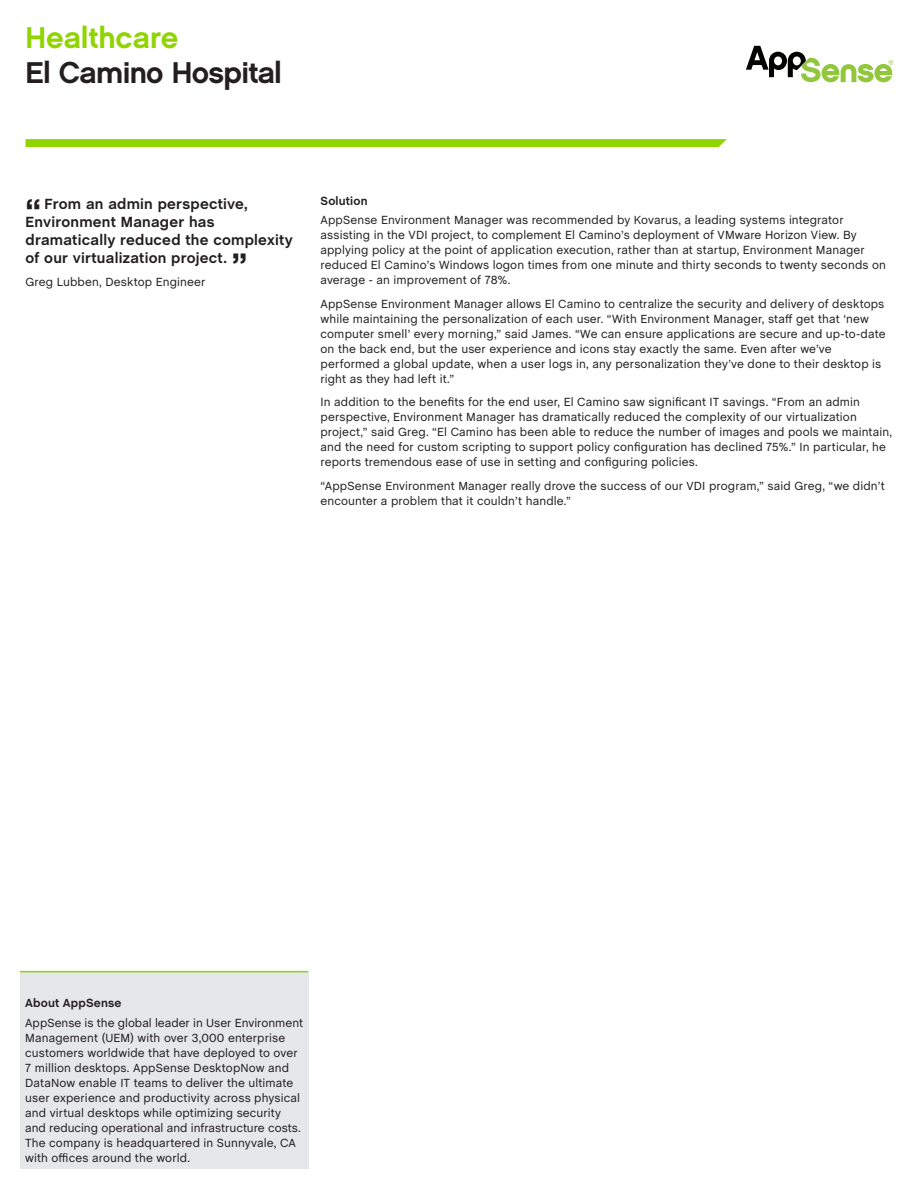
<style>
.page{position:relative;width:919px;height:1187px;background:#fff}
.page>*{position:absolute;margin:0;border:0;box-sizing:border-box;transform-origin:0 0}
.Body_Copy{font:700 36px "Chalet";color:#231f20}
.Document_Title{font:30px "Chalet New York Nineteen Sixty";letter-spacing:-.02em;color:#231f20}
.Document_Title-2{font:30px "Chalet New York Nineteen Sixty";letter-spacing:-.005em;color:#90d400}
.Body_Copy-2{font:700 15px/18px "Chalet";letter-spacing:.015em;color:#231f20}
.Body_Copy-3{font:12px/15px "Chalet";letter-spacing:.01em;color:#231f20}
.Heading_2{font:12px/15px "Chalet";letter-spacing:.01em;color:#231f20}
.Heading_2-2{font:700 12px "Chalet";letter-spacing:.015em;color:#231f20}
.Body_Copy-4{font:700 12px "Chalet";letter-spacing:.015em;color:#231f20}
</style>
<div class="page">
<svg style="left:746px;top:46px;width:147px;height:36px"></svg>
<svg style="left:26px;top:139px;width:700px;height:8px;background:#92d404"></svg>
<div style="left:20px;top:972px;width:288px;height:196px;background:#e6e7e9"></div>
<hr style="left:20px;top:970px;width:288px;height:2px;background:#90d400">
<p class="Document_Title-2" style="left:26px;top:19px;width:154px">Healthcare</p>
<p class="Document_Title" style="left:26px;top:53px;width:258px">El Camino Hospital</p>
<p class="Body_Copy-2" style="left:26px;top:195px;width:269px;text-indent:19px">From an admin perspective,<br>Environment Manager has dramatically reduced the complexity of our virtualization project.</p>
<p class="Body_Copy" style="left:26px;top:190px;width:17px">“</p>
<p class="Body_Copy" style="left:232px;top:244px;width:17px">”</p>
<p class="Body_Copy-3" style="left:26px;top:275px;width:181px">Greg Lubben, Desktop Engineer</p>
<p class="Body_Copy-4" style="left:320px;top:194px;width:49px">Solution</p>
<p class="Body_Copy-3" style="left:320px;top:213px;width:567px">AppSense Environment Manager was recommended by Kovarus, a leading systems integrator assisting in the VDI project, to complement El Camino’s deployment of VMware Horizon View. By applying policy at the point of application execution, rather than at startup, Environment Manager reduced El Camino’s Windows logon times from one minute and thirty seconds to twenty seconds on average - an improvement of 78%.</p>
<p class="Body_Copy-3" style="left:320px;top:296px;width:566px">AppSense Environment Manager allows El Camino to centralize the security and delivery of desktops while maintaining the personalization of each user. “With Environment Manager, staff get that ‘new computer smell’ every morning,” said James. “We can ensure applications are secure and up-to-date on the back end, but the user experience and icons stay exactly the same. Even after we’ve performed a global update, when a user logs in, any personalization they’ve done to their desktop is right as they had left it.”</p>
<p class="Body_Copy-3" style="left:320px;top:395px;width:573px">In addition to the benefits for the end user, El Camino saw significant IT savings. “From an admin perspective, Environment Manager has dramatically reduced the complexity of our virtualization project,” said Greg. “El Camino has been able to reduce the number of images and pools we maintain, and the need for custom scripting to support policy configuration has declined 75%.” In particular, he reports tremendous ease of use in setting and configuring policies.</p>
<p class="Body_Copy-3" style="left:320px;top:478px;width:565px">“AppSense Environment Manager really drove the success of our VDI program,” said Greg, “we didn’t encounter a problem that it couldn’t handle.”</p>
<p class="Heading_2-2" style="left:25px;top:995px;width:98px">About AppSense</p>
<p class="Heading_2" style="left:25px;top:1014px;width:279px">AppSense is the global leader in User Environment Management (UEM) with over 3,000 enterprise customers worldwide that have deployed to over 7 million desktops. AppSense DesktopNow and DataNow enable IT teams to deliver the ultimate user experience and productivity across physical and virtual desktops while optimizing security and reducing operational and infrastructure costs.<br>The company is headquartered in Sunnyvale, CA with offices around the world.</p>
</div>
